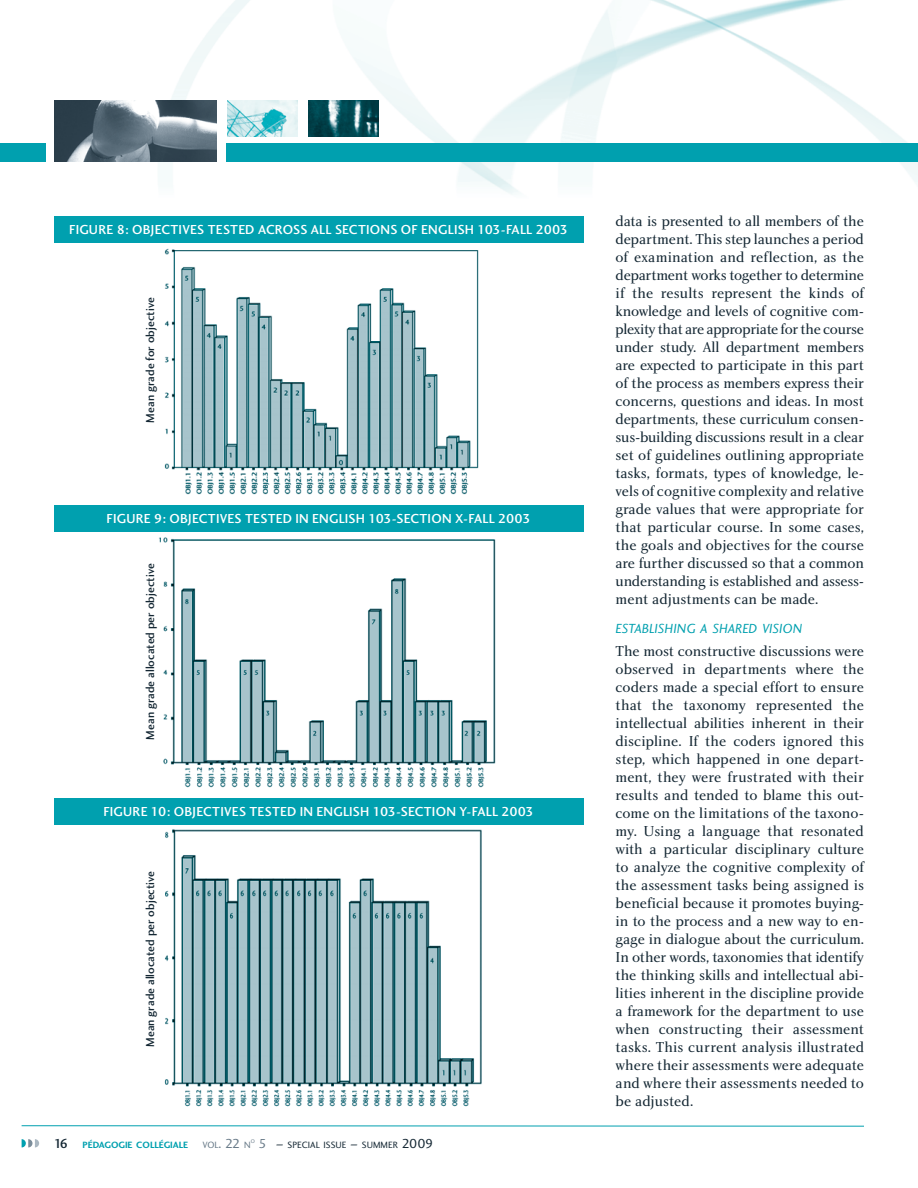
<style>
.page{position:relative;width:918px;height:1188px;background:#fff}
.page>*{position:absolute;margin:0;border:0;box-sizing:border-box;transform-origin:0 0}
.t1{font:15px/18px "Charlotte Book Plain";color:#142733;text-align:justify}
.t2{font:13.65px "Charlotte Sans Book Italic Plain";letter-spacing:-.01em;color:#00a0af}
.t3{font:13.5px "Charlotte Sans Medium Plain";letter-spacing:.015em;color:#fff}
.t4{font:12px "Charlotte Sans Medium Plain";letter-spacing:.005em;color:#142733}
.t5{font:9.45px "Charlotte Sans Book Plain";color:#142733}
.t6{font:9.45px "Charlotte Sans Bold Plain";color:#00a0af}
.t7{font:9.45px "Charlotte Sans Book Plain";color:#687a88}
.t8{font:5.55px "Charlotte Sans Book Plain";color:#687a88}
.s1{font-family:"Charlotte Sans Medium Plain";font-size:13.5px;color:#142733}
.s2{font-size:13.5px}
.s3{font-size:13.5px;color:#687a88}
</style>
<div class="page">
<svg style="left:22px;top:1139px;width:17px;height:9px"></svg>
<img style="left:164px;top:829px;width:318px;height:278px">
<img style="left:164px;top:248px;width:315px;height:247px">
<img style="left:0;top:0;width:918px;height:194px">
<img style="left:55px;top:101px;width:162px;height:61px">
<img style="left:308px;top:101px;width:70px;height:36px">
<img style="left:227px;top:101px;width:71px;height:36px">
<hr style="left:22px;top:1125px;width:842px;height:2px;background:#00a0af">
<div style="left:227px;top:144px;width:691px;height:18px;background:#00a0af"></div>
<div style="left:0;top:144px;width:46px;height:18px;background:#00a0af"></div>
<img style="left:159px;top:537px;width:337px;height:251px">
<div style="left:54px;top:216px;width:529px;height:27px;background:#00a0af"></div>
<div style="left:54px;top:505px;width:529px;height:27px;background:#00a0af"></div>
<div style="left:54px;top:798px;width:529px;height:27px;background:#00a0af"></div>
<p class="t3" style="left:69px;top:224px;width:500px">FIGURE 8: OBJECTIVES TESTED ACROSS ALL SECTIONS OF ENGLISH 103-FALL 2003</p>
<p class="t4" style="left:145px;top:423px;width:127px;rotate:-90deg">Mean grade for objective</p>
<p class="t3" style="left:107px;top:513px;width:425px">FIGURE 9: OBJECTIVES TESTED IN ENGLISH 103-SECTION X-FALL 2003</p>
<p class="t4" style="left:146px;top:740px;width:178px;rotate:-90deg">Mean grade allocated per objective</p>
<p class="t3" style="left:103px;top:806px;width:432px">FIGURE 10: OBJECTIVES TESTED IN ENGLISH 103-SECTION Y-FALL 2003</p>
<p class="t4" style="left:146px;top:1047px;width:178px;rotate:-90deg">Mean grade allocated per objective</p>
<p class="t6" style="left:54px;top:1141px;width:136px"><span class="s1">16</span> PÉDAGOGIE COLLÉGIALE</p>
<p class="t7" style="left:202px;top:1141px;width:50px">VOL<span class="s2">. 22</span> N</p>
<p class="t8" style="left:251px;top:1139px;width:6px">O</p>
<p class="t5" style="left:259px;top:1141px;width:176px"><span class="s3">5</span> <span class="s2">–</span> SPECIAL ISSUE <span class="s2">–</span> SUMMER <span class="s2">2009</span></p>
<p class="t1" style="left:616px;top:213px;width:250px">data is presented to all members of the department. This step launches a period of examination and reflection, as the department works together to determine if the results represent the kinds of knowledge and levels of cognitive com&shy;plexity that are appropriate for the course under study. All department members are expected to participate in this part of the process as members express their concerns, questions and ideas. In most departments, these curriculum consen&shy;sus-building discussions result in a clear set of guidelines outlining appropriate tasks, formats, types of knowledge, le&shy;vels of cognitive complexity and relative grade values that were appropriate for that particular course. In some cases, the goals and objectives for the course are further discussed so that a common understanding is established and assess&shy;ment adjustments can be made.</p>
<p class="t2" style="left:616px;top:623px;width:188px">ESTABLISHING A SHARED VISION</p>
<p class="t1" style="left:616px;top:644px;width:250px">The most constructive discussions were observed in departments where the coders made a special effort to ensure that the taxonomy represented the intellectual abilities inherent in their discipline. If the coders ignored this step, which happened in one depart&shy;ment, they were frustrated with their results and tended to blame this out&shy;come on the limitations of the taxono&shy;my. Using a language that resonated with a particular disciplinary culture to analyze the cognitive complexity of the assessment tasks being assigned is beneficial because it promotes buying&shy;in to the process and a new way to en&shy;gage in dialogue about the curriculum.<br>In other words, taxonomies that identify the thinking skills and intellectual abi&shy;lities inherent in the discipline provide a framework for the department to use when constructing their assessment tasks. This current analysis illustrated where their assessments were adequate and where their assessments needed to be adjusted.</p>
</div>
